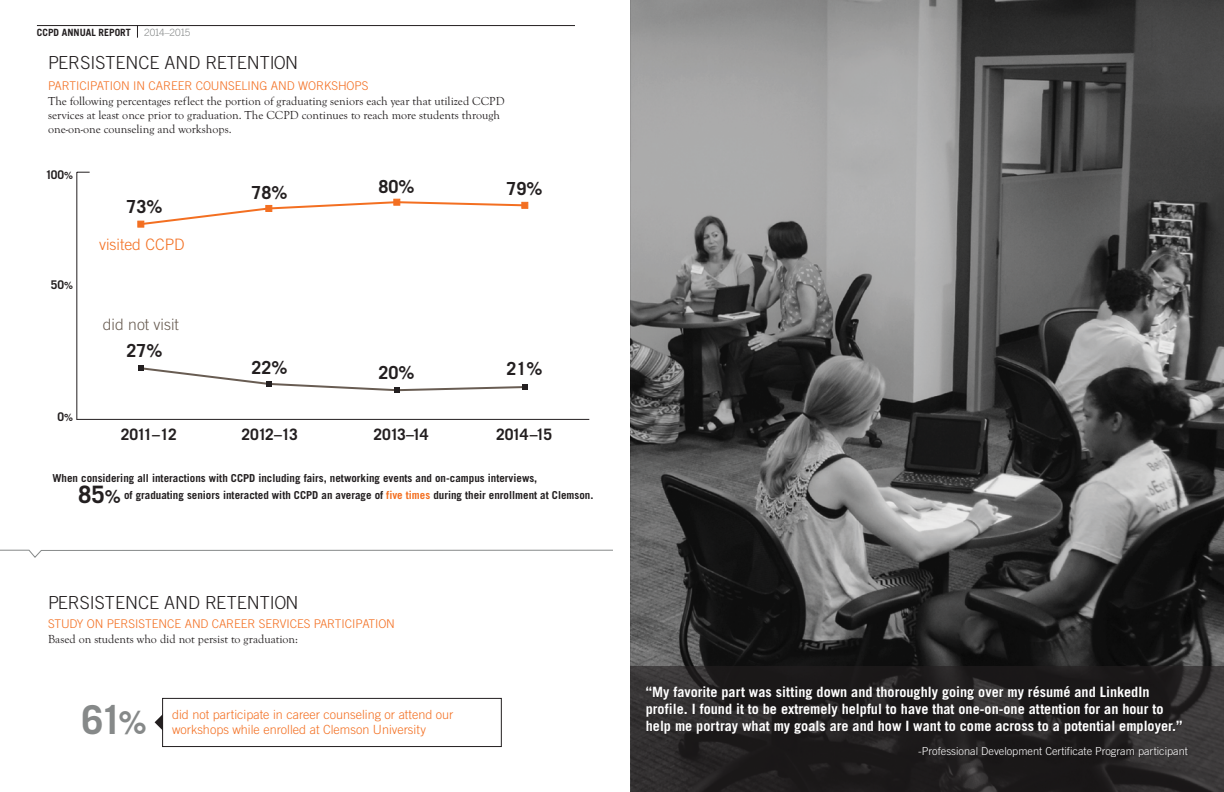
<style>
.page{position:relative;width:1224px;height:792px;background:#fff}
.page>*{position:absolute;margin:0;border:0;box-sizing:border-box;transform-origin:0 0}
.t1{font:700 39.8px "Trade Gothic LT Std";color:#868989}
.t2{font:300 18px "Trade Gothic LT Std";color:#231f20}
.t3{font:700 18px "Trade Gothic LT Std";color:#231f20}
.t4{font:700 15.7px "Trade Gothic LT Std";letter-spacing:-.06em;color:#231f20}
.t5{font:300 15.7px "Trade Gothic LT Std";color:#f36f21}
.t6{font:300 15.7px "Trade Gothic LT Std";color:#685c52}
.t7{font:700 14.2px/17px "Trade Gothic LT Std";color:#fff}
.t8{font:300 12.6px/15.2px "Trade Gothic LT Std";color:#f36f21}
.t9{font:12px/14.4px "Goudy Old Sty TOT";color:#231f20}
.t10{font:300 12px "Trade Gothic LT Std";color:#f36f21}
.t11{font:700 12px "Trade Gothic LT Std";color:#231f20}
.t12{font:700 11px/17.2px "Trade Gothic LT Std";color:#231f20}
.t13{font:300 11px "Trade Gothic LT Std";color:#fff}
.t14{font:700 10px "Trade Gothic LT Std";color:#231f20}
.t15{font:300 10px "Trade Gothic LT Std";letter-spacing:-.07em;color:#868989}
.s1{font-size:10px}
.s2{font-size:24px}
.s3{font-size:18px}
.s4{color:#f36f21}
.s5{font-size:31.8px}
</style>
<div class="page">
<hr style="left:37px;top:25px;width:538px;height:1px;background:#231f20">
<svg style="left:137px;top:26px;width:1px;height:12px"></svg>
<div style="left:628px;top:0;width:596px;height:792px;background:#231f20;opacity:.75"></div>
<div style="left:162px;top:698px;width:340px;height:49px;border:1px solid #231f20"></div>
<svg style="left:630px;top:666px;width:594px;height:126px;background:#242222"></svg>
<svg style="left:155px;top:714px;width:8px;height:17px"></svg>
<div style="left:918px;top:746px;width:271px;height:12px;background:#231f20;opacity:.75"></div>
<svg style="left:0;top:550px;width:613px;height:8px"></svg>
<div style="left:646px;top:686px;width:537px;height:49px;background:#231f20;opacity:.75"></div>
<hr style="left:76px;top:172px;width:1px;height:248px;background:#231f20">
<svg style="left:77px;top:172px;width:13px;height:1px"></svg>
<svg style="left:138px;top:365px;width:390px;height:28px"></svg>
<svg style="left:138px;top:199px;width:389px;height:28px"></svg>
<div style="left:522px;top:202px;width:6px;height:7px;background:#f36f21;border:1px solid #f36f21"></div>
<hr style="left:77px;top:419px;width:512px;height:1px;background:#231f20">
<p class="t14" style="left:37px;top:26px;width:95px">CCPD ANNUAL REPORT</p>
<p class="t15" style="left:144px;top:26px;width:48px">2014–2015</p>
<h2 class="t2" style="left:48px;top:52px;width:252px">PERSISTENCE AND RETENTION</h2>
<p class="t10" style="left:48px;top:79px;width:322px">PARTICIPATION IN CAREER COUNSELING AND WORKSHOPS</p>
<p class="t9" style="left:48px;top:94px;width:458px">The following percentages reflect the portion of graduating seniors each year that utilized CCPD services at least once prior to graduation. The CCPD continues to reach more students through one-on-one counseling and workshops.</p>
<p class="t11" style="left:45px;top:167px;width:29px">100<span class="s1">%</span></p>
<p class="t11" style="left:51px;top:277px;width:24px">50<span class="s1">%</span></p>
<p class="t11" style="left:58px;top:409px;width:17px">0<span class="s1">%</span></p>
<h2 class="t3" style="left:127px;top:195px;width:38px">73%</h2>
<h3 class="t5" style="left:99px;top:235px;width:87px">visited CCPD</h3>
<h3 class="t6" style="left:103px;top:315px;width:78px">did not visit</h3>
<h2 class="t3" style="left:127px;top:339px;width:38px">27%</h2>
<h3 class="t4" style="left:121px;top:425px;width:58px">2011–12</h3>
<h2 class="t3" style="left:252px;top:181px;width:38px">78%</h2>
<h2 class="t3" style="left:252px;top:356px;width:38px">22%</h2>
<h2 class="t3" style="left:379px;top:175px;width:38px">80%</h2>
<h2 class="t3" style="left:379px;top:361px;width:38px">20%</h2>
<h2 class="t3" style="left:507px;top:177px;width:38px">79%</h2>
<h2 class="t3" style="left:507px;top:357px;width:38px">21%</h2>
<h3 class="t4" style="left:241px;top:425px;width:58px">2012–13</h3>
<h3 class="t4" style="left:373px;top:425px;width:57px">2013–14</h3>
<h3 class="t4" style="left:496px;top:425px;width:57px">2014–15</h3>
<p class="t12" style="left:78px;top:469px;width:517px;text-indent:-26px">When considering all interactions with CCPD including fairs, networking events and on-campus interviews,<br><span class="s2">85</span><span class="s3">%</span> of graduating seniors interacted with CCPD an average of <span class="s4">five times</span> during their enrollment at Clemson.</p>
<h2 class="t2" style="left:48px;top:592px;width:252px">PERSISTENCE AND RETENTION</h2>
<p class="t10" style="left:48px;top:617px;width:348px">STUDY ON PERSISTENCE AND CAREER SERVICES PARTICIPATION</p>
<p class="t9" style="left:48px;top:632px;width:252px">Based on students who did not persist to graduation:</p>
<h1 class="t1" style="left:82px;top:695px;width:67px">61<span class="s5">%</span></h1>
<p class="t8" style="left:172px;top:707px;width:283px">did not participate in career counseling or attend our workshops while enrolled at Clemson University</p>
<p class="t7" style="left:646px;top:683px;width:538px">“My favorite part was sitting down and thoroughly going over my résumé and LinkedIn profile. I found it to be extremely helpful to have that one-on-one attention for an hour to help me portray what my goals are and how I want to come across to a potential employer.”</p>
<p class="t13" style="left:918px;top:745px;width:271px">-Professional Development Certificate Program participant</p>
</div>
